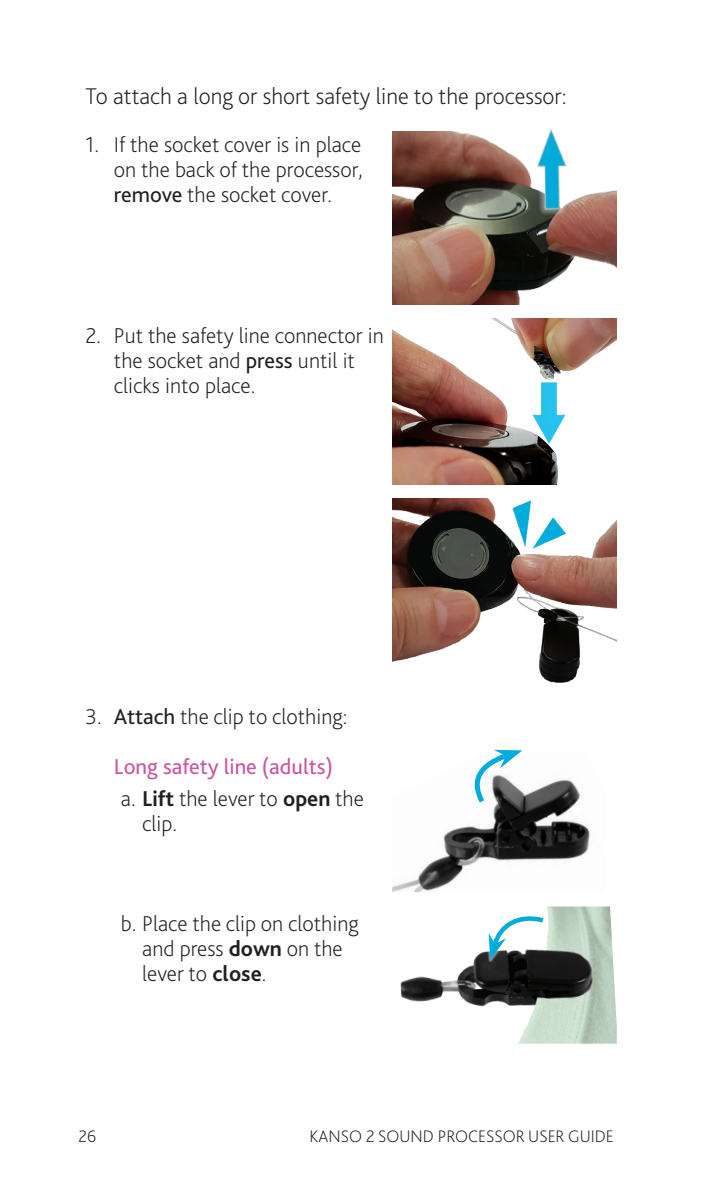
<style>
.page{position:relative;width:709px;height:1177px;background:#fff}
.page>*{position:absolute;margin:0;border:0;box-sizing:border-box;transform-origin:0 0}
.Body_Copy{font:200 23.75px "Bliss Pro";color:#231f20}
.Body_Copy_-_steps{font:200 22.5px/25px "Bliss Pro";color:#231f20}
.Body_Copy_-_steps-2{font:22.5px "Bliss Pro";color:#c955a0}
.t1{font:200 17.5px "Bliss Pro";color:#231f20}
.s1{font-weight:400}
.s2{font-weight:700}
</style>
<div class="page">
<img style="left:392px;top:131px;width:225px;height:173px">
<svg style="left:529px;top:131px;width:45px;height:85px"></svg>
<img style="left:531px;top:129px;width:44px;height:83px">
<img style="left:392px;top:318px;width:225px;height:166px">
<img style="left:392px;top:498px;width:225px;height:185px">
<img style="left:392px;top:779px;width:199px;height:113px">
<svg style="left:471px;top:749px;width:51px;height:59px"></svg>
<img style="left:400px;top:906px;width:217px;height:137px">
<svg style="left:484px;top:912px;width:65px;height:50px"></svg>
<p class="Body_Copy" style="left:86px;top:81px;width:482px">To attach a long or short safety line to the processor:</p>
<p class="Body_Copy_-_steps" style="left:114px;top:132px;width:250px;text-align:justify;text-indent:-28px">1. I f the socket cover is in place on the back of the processor, <span class="s1">remove</span> the socket cover.</p>
<p class="Body_Copy_-_steps" style="left:114px;top:322px;width:271px;text-indent:-28px">2. Put the safety line connector in the socket and <span class="s1">press</span> until it clicks into place.</p>
<p class="Body_Copy_-_steps" style="left:86px;top:703px;width:263px">3. <span class="s1">Attach</span> the clip to clothing:</p>
<p class="Body_Copy_-_steps-2" style="left:114px;top:752px;width:221px">Long safety line (adults)</p>
<p class="Body_Copy_-_steps" style="left:142px;top:785px;width:223px;text-indent:-21px">a. <span class="s2">Lift</span> the lever to <span class="s2">open</span> the clip.</p>
<p class="Body_Copy_-_steps" style="left:142px;top:910px;width:218px;text-indent:-21px">b. Place the clip on clothing and press <span class="s2">down</span> on the lever to <span class="s2">close</span>.</p>
<p class="t1" style="left:78px;top:1125px;width:19px">26</p>
<p class="t1" style="left:309px;top:1125px;width:306px">KANSO 2 SOUND PROCESSOR USER GUI DE</p>
</div>
